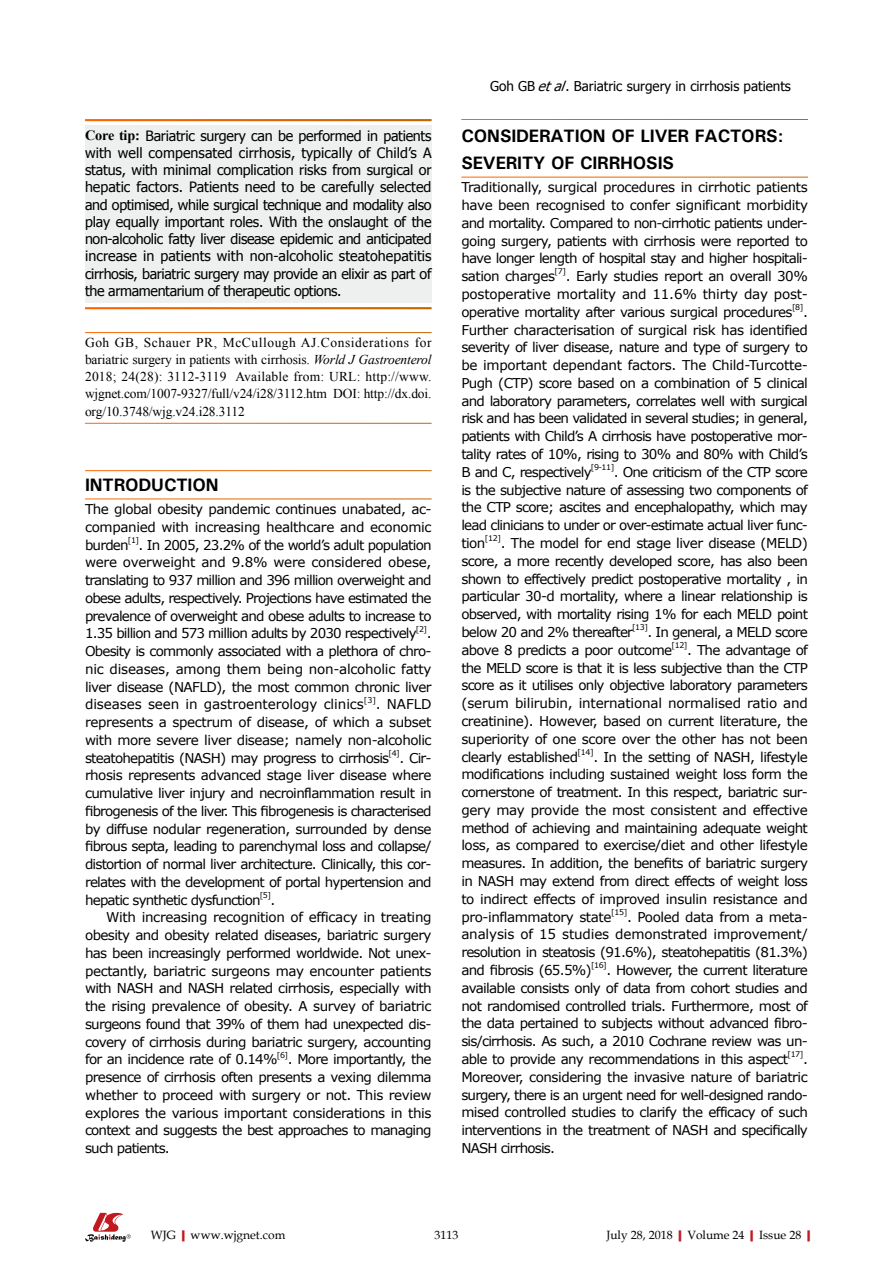
<style>
.page{position:relative;width:893px;height:1263px;background:#fff}
.page>*{position:absolute;margin:0;border:0;box-sizing:border-box;transform-origin:0 0}
.t1{font:700 18px/27px "Univers";letter-spacing:-.01em;color:#000}
.t2{font:14.25px/17.2px "Tahoma";letter-spacing:-.025em;color:#000;text-align:justify}
.t3{font:13.5px/17.9px "Verdana";letter-spacing:-.05em;color:#000;text-align:justify}
.t4{font:13.5px/17.2px "Times New Roman";letter-spacing:-.01em;color:#000;text-align:justify}
.t5{font:13.5px/17.9px "Verdana";letter-spacing:-.03em;color:#000}
.t6{font:13.5px "Verdana";letter-spacing:-.025em;color:#000}
.t7{font:13.5px "Tahoma";color:#000}
.t8{font:12px "Book Antiqua";color:#000}
.t9{font:7.8px "Verdana";letter-spacing:-.055em;color:#000}
.s1{font-family:"Times New Roman";font-weight:700}
.s2{font-style:italic}
.s3{font-weight:700;color:#c01920}
</style>
<div class="page">
<div style="left:85px;top:125px;width:347px;height:178px;background:#eeefef"></div>
<svg style="left:85px;top:1213px;width:46px;height:29px"></svg>
<p class="t2" style="left:85px;top:126px;width:348px"><span class="s1">Core tip:</span> Bariatric surgery can be performed in patients with well compensated cirrhosis, typically of Child’s A status, with minimal complication risks from surgical or hepatic factors. Patients need to be carefully selected and optimised, while surgical technique and modality also play equally important roles. With the onslaught of the non-alcoholic fatty liver disease epidemic and anticipated increase in patients with non-alcoholic steatohepatitis cirrhosis, bariatric surgery may provide an elixir as part of the armamentarium of therapeutic options.</p>
<p class="t4" style="left:85px;top:333px;width:348px">Goh GB, Schauer PR, McCullough AJ.Considerations for bariatric surgery in patients with cirrhosis. <span class="s2">World J Gastroenterol </span>2018; 24(28): 3112-3119 Available from: URL: http://www. wjgnet.com/1007-9327/full/v24/i28/3112.htm DOI: http://dx.doi. org/10.3748/wjg.v24.i28.3112</p>
<p class="t1" style="left:85px;top:471px;width:135px">INTRODUCTION</p>
<p class="t3" style="left:85px;top:500px;width:348px">The global obesity pandemic continues unabated, ac&shy;companied with increasing healthcare and economic burden</p>
<p class="t9" style="left:128px;top:535px;width:13px">[1]</p>
<p class="t3" style="left:85px;top:535px;width:348px;text-indent:54px">. In 2005, 23.2% of the world’s adult population were overweight and 9.8% were considered obese, translating to 937 million and 396 million overweight and obese adults, respectively. Projections have estimated the prevalence of overweight and obese adults to increase to 1.35 billion and 573 million adults by 2030 respectively</p>
<p class="t9" style="left:416px;top:624px;width:13px">[2]</p>
<p class="t3" style="left:85px;top:624px;width:348px;text-indent:342px">.<br>Obesity is commonly associated with a plethora of chro&shy;nic diseases, among them being non-alcoholic fatty liver disease (NAFLD), the most common chronic liver diseases seen in gastroenterology clinics</p>
<p class="t9" style="left:364px;top:695px;width:14px">[3]</p>
<p class="t3" style="left:85px;top:695px;width:348px;text-indent:291px">. NAFLD represents a spectrum of disease, of which a subset with more severe liver disease; namely non-alcoholic steatohepatitis (NASH) may progress to cirrhosis</p>
<p class="t9" style="left:389px;top:748px;width:13px">[4]</p>
<p class="t3" style="left:85px;top:748px;width:348px;text-indent:314px">. Cir&shy;rhosis represents advanced stage liver disease where cumulative liver injury and necroinflammation result in fibrogenesis of the liver. This fibrogenesis is characterised by diffuse nodular regeneration, surrounded by dense fibrous septa, leading to parenchymal loss and collapse/ distortion of normal liver architecture. Clinically, this cor&shy;relates with the development of portal hypertension and hepatic synthetic dysfunction</p>
<p class="t9" style="left:260px;top:890px;width:13px">[5]</p>
<p class="t3" style="left:271px;top:890px;width:6px">.</p>
<p class="t6" style="left:106px;top:909px;width:327px">With increasing recognition of efficacy in treating</p>
<p class="t3" style="left:85px;top:926px;width:348px">obesity and obesity related diseases, bariatric surgery</p>
<p class="t3" style="left:85px;top:944px;width:348px">has been increasingly performed worldwide. Not unex-</p>
<p class="t5" style="left:85px;top:961px;width:348px">pectantly, bariatric surgeons may encounter patients</p>
<p class="t3" style="left:85px;top:979px;width:348px">with NASH and NASH related cirrhosis, especially with</p>
<p class="t3" style="left:85px;top:997px;width:348px">the rising prevalence of obesity. A survey of bariatric</p>
<p class="t3" style="left:85px;top:1015px;width:348px">surgeons found that 39% of them had unexpected dis-</p>
<p class="t3" style="left:85px;top:1032px;width:348px">covery of cirrhosis during bariatric surgery, accounting</p>
<p class="t3" style="left:85px;top:1050px;width:194px">for an incidence rate of 0.14%</p>
<p class="t9" style="left:277px;top:1050px;width:13px">[6]</p>
<p class="t3" style="left:85px;top:1050px;width:348px;text-indent:203px">. More importantly, the presence of cirrhosis often presents a vexing dilemma whether to proceed with surgery or not. This review explores the various important considerations in this context and suggests the best approaches to managing such patients.</p>
<p class="t7" style="left:490px;top:77px;width:302px">Goh GB <span class="s2">etal</span>. Bariatric surgery in cirrhosis patients</p>
<p class="t1" style="left:461px;top:122px;width:324px">CONSIDERATION OF LIVER FACTORS:<br>SEVERITY OF CIRRHOSIS</p>
<p class="t3" style="left:461px;top:178px;width:348px">Traditionally, surgical procedures in cirrhotic patients have been recognised to confer significant morbidity and mortality. Compared to non-cirrhotic patients under&shy;going surgery, patients with cirrhosis were reported to have longer length of hospital stay and higher hospitali&shy;sation charges</p>
<p class="t9" style="left:555px;top:267px;width:13px">[7]</p>
<p class="t3" style="left:461px;top:267px;width:348px;text-align:left;text-indent:105px">. Early studies report an overall 30% postoperative mortality and 11.6% thirty day post&shy;operative mortality after various surgical procedures</p>
<p class="t9" style="left:792px;top:302px;width:13px">[8]</p>
<p class="t3" style="left:461px;top:302px;width:348px;text-align:left;text-indent:342px">.<br>Further characterisation of surgical risk has identified severity of liver disease, nature and type of surgery to be important dependant factors. The Child-Turcotte-Pugh (CTP) score based on a combination of 5 clinical and laboratory parameters, correlates well with surgical risk and has been validated in several studies; in general, patients with Child’s A cirrhosis have postoperative mor&shy;tality rates of 10%, rising to 30% and 80% with Child’s B and C, respectively</p>
<p class="t9" style="left:591px;top:462px;width:25px">[9-11]</p>
<p class="t3" style="left:461px;top:463px;width:348px;text-indent:152px">. One criticism of the CTP score is the subjective nature of assessing two components of the CTP score; ascites and encephalopathy, which may lead clinicians to under or over-estimate actual liver func&shy;tion</p>
<p class="t9" style="left:485px;top:533px;width:18px">[12]</p>
<p class="t3" style="left:461px;top:534px;width:348px;text-indent:39px">. The model for end stage liver disease (MELD) score, a more recently developed score, has also been shown to effectively predict postoperative mortality , in particular 30-d mortality, where a linear relationship is observed, with mortality rising 1% for each MELD point below 20 and 2% thereafter</p>
<p class="t9" style="left:632px;top:622px;width:17px">[13]</p>
<p class="t3" style="left:461px;top:623px;width:348px;text-indent:186px">. In general, a MELD score above 8 predicts a poor outcome</p>
<p class="t9" style="left:672px;top:640px;width:17px">[12]</p>
<p class="t3" style="left:461px;top:640px;width:348px;text-indent:226px">. The advantage of the MELD score is that it is less subjective than the CTP score as it utilises only objective laboratory parameters (serum bilirubin, international normalised ratio and creatinine). However, based on current literature, the superiority of one score over the other has not been clearly established</p>
<p class="t9" style="left:577px;top:747px;width:18px">[14]</p>
<p class="t3" style="left:461px;top:747px;width:348px;text-indent:132px">. In the setting of NASH, lifestyle modifications including sustained weight loss form the cornerstone of treatment. In this respect, bariatric sur&shy;gery may provide the most consistent and effective method of achieving and maintaining adequate weight loss, as compared to exercise/diet and other lifestyle measures. In addition, the benefits of bariatric surgery in NASH may extend from direct effects of weight loss to indirect effects of improved insulin resistance and pro-inflammatory state</p>
<p class="t9" style="left:611px;top:907px;width:18px">[15]</p>
<p class="t5" style="left:461px;top:907px;width:348px;text-indent:166px">. Pooled data from a meta&shy;analysis of 15 studies demonstrated improvement/ resolution in steatosis (91.6%), steatohepatitis (81.3%) and fibrosis (65.5%)</p>
<p class="t9" style="left:591px;top:960px;width:17px">[16]</p>
<p class="t3" style="left:461px;top:961px;width:348px;text-indent:145px">. However, the current literature available consists only of data from cohort studies and not randomised controlled trials. Furthermore, most of the data pertained to subjects without advanced fibro&shy;sis/cirrhosis. As such, a 2010 Cochrane review was un&shy;able to provide any recommendations in this aspect</p>
<p class="t9" style="left:788px;top:1049px;width:17px">[17]</p>
<p class="t3" style="left:461px;top:1050px;width:348px;text-indent:342px">.<br>Moreover, considering the invasive nature of bariatric surgery, there is an urgent need for well-designed rando&shy;mised controlled studies to clarify the efficacy of such interventions in the treatment of NASH and specifically NASH cirrhosis.</p>
<p class="t8" style="left:151px;top:1226px;width:136px">WJG<span class="s3">|</span>www.wjgnet.com</p>
<p class="t8" style="left:434px;top:1226px;width:25px">3113</p>
<p class="t8" style="left:606px;top:1226px;width:211px">July 28, 2018<span class="s3">|</span>Volume 24<span class="s3">|</span>Issue 28<span class="s3">|</span></p>
</div>
